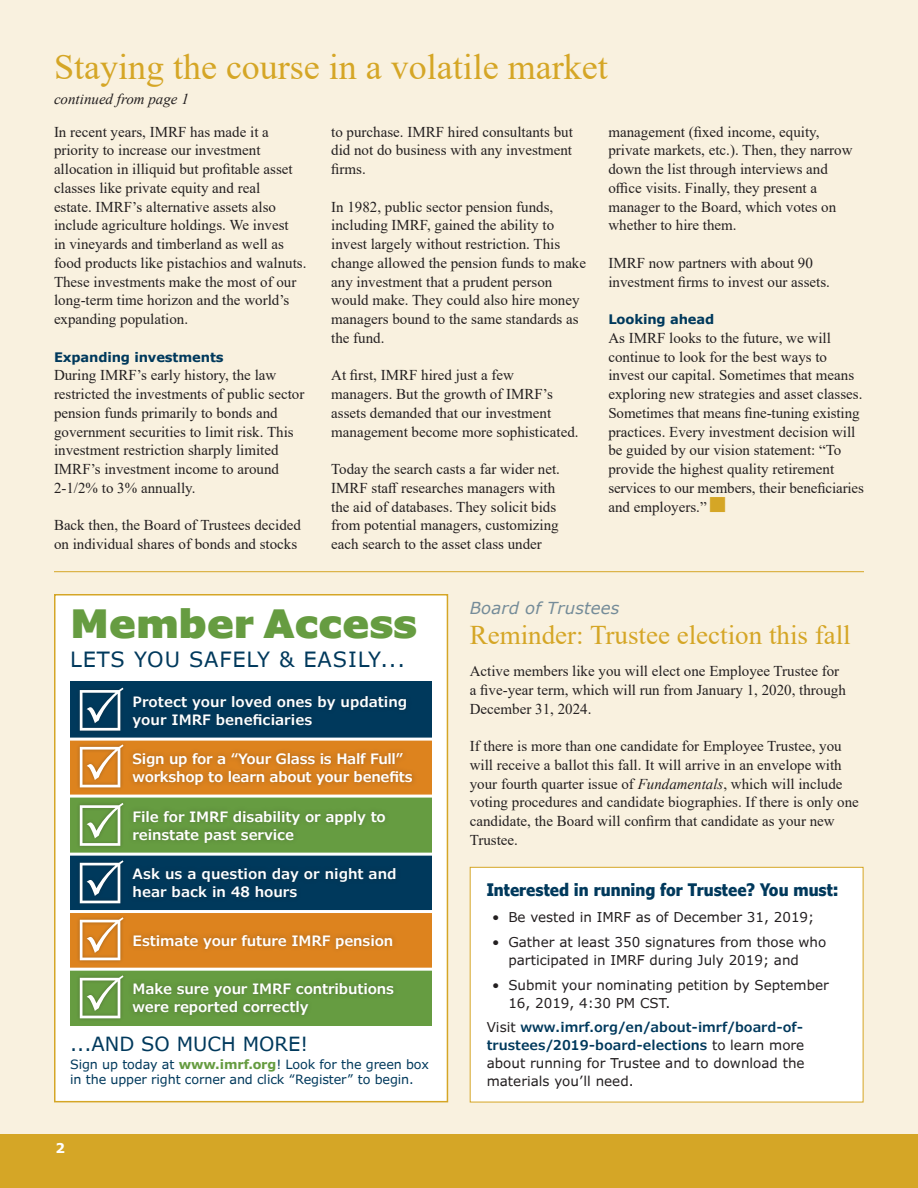
<style>
.page{position:relative;width:918px;height:1188px;background:#f9f1df}
.page>*{position:absolute;margin:0;border:0;box-sizing:border-box;transform-origin:0 0}
.Body_text{font:900 39px "Verdana Pro";color:#669c41}
.t1{font:36px "Times New Roman";color:#d5a626}
.t2{font:27px "Times New Roman";color:#d5a626}
.Body_text-2{font:21px "Verdana Pro";letter-spacing:.04em;color:#00395c}
.Body_text-3{font:19.5px "Verdana Pro";color:#00395c}
.t3{font:700 condensed 17.25px "Verdana Pro";color:#00395c}
.t4{font:italic 16.5px "Verdana";letter-spacing:.01em;color:#758c99}
.Story_Text{font:15px/18.8px "Times New Roman";color:#231f20}
.t5{font:italic 15px "Times New Roman";color:#231f20}
.Body_text-4{font:600 14.25px/18px "Verdana Pro";letter-spacing:-.01em;color:#fff}
.Story_Text_-_Bullets{font:13.5px/18px "Verdana Pro";color:#231f20}
.t6{font:700 13.5px "Verdana";color:#fff}
.Subhead_-_Dark_Blue{font:700 13.2px "Verdana";letter-spacing:-.01em;color:#00395c}
.Body_text-5{font:12.75px/15px "Verdana Pro";letter-spacing:-.01em;color:#00395c}
.s1{font-weight:700;color:#669c41}
.s2{font-style:italic}
.s3{font-weight:600;color:#00395c}
</style>
<div class="page">
<div style="left:0;top:1134px;width:918px;height:54px;background:#d5a626"></div>
<hr style="left:54px;top:571px;width:810px;height:1px;background:#d5a626">
<div style="left:54px;top:594px;width:394px;height:508px;background:#fff;border:2px solid #d5a626"></div>
<div style="left:70px;top:681px;width:362px;height:58px;background:#00395c"></div>
<div style="left:70px;top:739px;width:362px;height:57px;background:#dd831e"></div>
<div style="left:127px;top:747px;width:291px;height:44px;background:#231f20;opacity:.3"></div>
<div style="left:70px;top:796px;width:362px;height:58px;background:#669c41"></div>
<div style="left:128px;top:805px;width:263px;height:43px;background:#231f20;opacity:.3"></div>
<div style="left:70px;top:854px;width:362px;height:58px;background:#00395c"></div>
<div style="left:70px;top:912px;width:362px;height:57px;background:#dd831e"></div>
<div style="left:128px;top:929px;width:270px;height:26px;background:#231f20;opacity:.3"></div>
<div style="left:70px;top:969px;width:362px;height:57px;background:#669c41"></div>
<div style="left:127px;top:977px;width:272px;height:44px;background:#231f20;opacity:.3"></div>
<div style="left:75px;top:741px;width:52px;height:50px;background:#231f20;opacity:.3"></div>
<div style="left:75px;top:799px;width:52px;height:51px;background:#231f20;opacity:.3"></div>
<div style="left:75px;top:914px;width:52px;height:50px;background:#231f20;opacity:.3"></div>
<div style="left:75px;top:972px;width:52px;height:50px;background:#231f20;opacity:.3"></div>
<hr style="left:62px;top:738px;width:375px;height:3px;background:#fff">
<hr style="left:62px;top:795px;width:375px;height:3px;background:#fff">
<hr style="left:62px;top:853px;width:375px;height:3px;background:#fff">
<hr style="left:62px;top:910px;width:375px;height:3px;background:#fff">
<hr style="left:62px;top:968px;width:375px;height:3px;background:#fff">
<div style="left:470px;top:867px;width:393px;height:235px;background:#fff"></div>
<div style="left:470px;top:867px;width:393px;height:235px;border:1px solid #d5a626"></div>
<svg style="left:81px;top:690px;width:39px;height:40px"></svg>
<svg style="left:80px;top:744px;width:43px;height:43px"></svg>
<svg style="left:80px;top:802px;width:43px;height:44px"></svg>
<svg style="left:81px;top:863px;width:39px;height:39px"></svg>
<svg style="left:80px;top:917px;width:43px;height:43px"></svg>
<svg style="left:80px;top:975px;width:43px;height:43px"></svg>
<p class="t1" style="left:54px;top:42px;width:555px">Staying the course in a volatile market</p>
<p class="t5" style="left:54px;top:89px;width:136px">continued from page 1</p>
<p class="Story_Text" style="left:54px;top:122px;width:254px">In recent years, IMRF has made it a priority to increase our investment allocation in illiquid but profitable asset classes like private equity and real<br>estate. IMRF’s alternative assets also include agriculture holdings. We invest<br>in vineyards and timberland as well as food products like pistachios and walnuts.<br>These investments make the most of our long-term time horizon and the world’s expanding population.</p>
<p class="Subhead_-_Dark_Blue" style="left:54px;top:347px;width:171px">Expanding investments</p>
<p class="Story_Text" style="left:54px;top:365px;width:252px">During IMRF’s early history, the law restricted the investments of public sector pension funds primarily to bonds and government securities to limit risk. This investment restriction sharply limited IMRF’s investment income to around 2-1/2% to 3% annually.</p>
<p class="Story_Text" style="left:54px;top:515px;width:249px">Back then, the Board of Trustees decided on individual shares of bonds and stocks</p>
<p class="Story_Text" style="left:331px;top:122px;width:243px;text-align:justify">to purchase. IMRF hired consultants but did not do business with any investment firms.</p>
<p class="Story_Text" style="left:331px;top:197px;width:256px">In 1982, public sector pension funds, including IMRF, gained the ability to invest largely without restriction. This change allowed the pension funds to make any investment that a prudent person would make. They could also hire money managers bound to the same standards as the fund.</p>
<p class="Story_Text" style="left:331px;top:365px;width:249px">At first, IMRF hired just a few managers. But the growth of IMRF’s assets demanded that our investment management become more sophisticated.</p>
<p class="Story_Text" style="left:331px;top:459px;width:230px">Today the search casts a far wider net.<br>IMRF staff researches managers with the aid of databases. They solicit bids from potential managers, customizing each search to the asset class under</p>
<p class="Story_Text" style="left:608px;top:122px;width:246px">management (fixed income, equity, private markets, etc.). Then, they narrow down the list through interviews and office visits. Finally, they present a manager to the Board, which votes on whether to hire them.</p>
<p class="Story_Text" style="left:608px;top:253px;width:223px">IMRF now partners with about 90 investment firms to invest our assets.</p>
<p class="Subhead_-_Dark_Blue" style="left:608px;top:310px;width:107px">Looking ahead</p>
<p class="Story_Text" style="left:608px;top:328px;width:257px">As IMRF looks to the future, we will continue to look for the best ways to invest our capital. Sometimes that means exploring new strategies and asset classes.<br>Sometimes that means fine-tuning existing practices. Every investment decision will be guided by our vision statement: “To provide the highest quality retirement services to our members, their beneficiaries and employers.”</p>
<p class="Body_text" style="left:70px;top:598px;width:349px">Member Access</p>
<p class="Body_text-2" style="left:70px;top:646px;width:336px">LETS YOU SAFELY &amp; EASILY...</p>
<p class="Body_text-4" style="left:133px;top:693px;width:276px">Protect your loved ones by updating your IMRF beneficiaries</p>
<p class="Body_text-4" style="left:133px;top:750px;width:282px">Sign up for a “Your Glass is Half Full” workshop to learn about your benefits</p>
<p class="Body_text-4" style="left:133px;top:808px;width:255px">File for IMRF disability or apply to reinstate past service</p>
<p class="Body_text-4" style="left:133px;top:865px;width:265px">Ask us a question day or night and hear back in 48 hours</p>
<p class="Body_text-4" style="left:133px;top:932px;width:262px">Estimate your future IMRF pension</p>
<p class="Body_text-4" style="left:133px;top:980px;width:263px">Make sure your IMRF contributions were reported correctly</p>
<p class="Body_text-3" style="left:70px;top:1032px;width:239px">...AND SO MUCH MORE!</p>
<p class="Body_text-5" style="left:70px;top:1057px;width:360px">Sign up today at <span class="s1">www.imrf.org</span>! Look for the green box in the upper right corner and click “Register” to begin.</p>
<p class="t6" style="left:56px;top:1138px;width:11px">2</p>
<p class="t4" style="left:470px;top:596px;width:151px">Board of Trustees</p>
<p class="t2" style="left:470px;top:616px;width:382px">Reminder: Trustee election this fall</p>
<p class="Story_Text" style="left:470px;top:661px;width:378px">Active members like you will elect one Employee Trustee for a five-year term, which will run from January 1, 2020, through<br>December 31, 2024.</p>
<p class="Story_Text" style="left:470px;top:736px;width:391px">If there is more than one candidate for Employee Trustee, you will receive a ballot this fall. It will arrive in an envelope with your fourth quarter issue of <span class="s2">Fundamentals</span>, which will include voting procedures and candidate biographies. If there is only one candidate, the Board will confirm that candidate as your new Trustee.</p>
<p class="t3" style="left:487px;top:878px;width:354px">Interested in running for Trustee? You must:</p>
<p class="Story_Text_-_Bullets" style="left:492px;top:908px;width:324px">• Be vested in IMRF as of December 31, 2019;</p>
<p class="Story_Text_-_Bullets" style="left:508px;top:933px;width:320px;text-indent:-16px">• Gather at least 350 signatures from those who participated in IMRF during July 2019; and</p>
<p class="Story_Text_-_Bullets" style="left:508px;top:976px;width:322px;text-indent:-16px">• Submit your nominating petition by September<br>16, 2019, 4:30 PM CST.</p>
<p class="Story_Text_-_Bullets" style="left:487px;top:1019px;width:319px;text-align:justify">Visit <span class="s3">www.imrf.org/en/about-imrf/board-of&shy;trustees/2019-board-elections</span> to learn more about running for Trustee and to download the materials you’ll need.</p>
</div>
